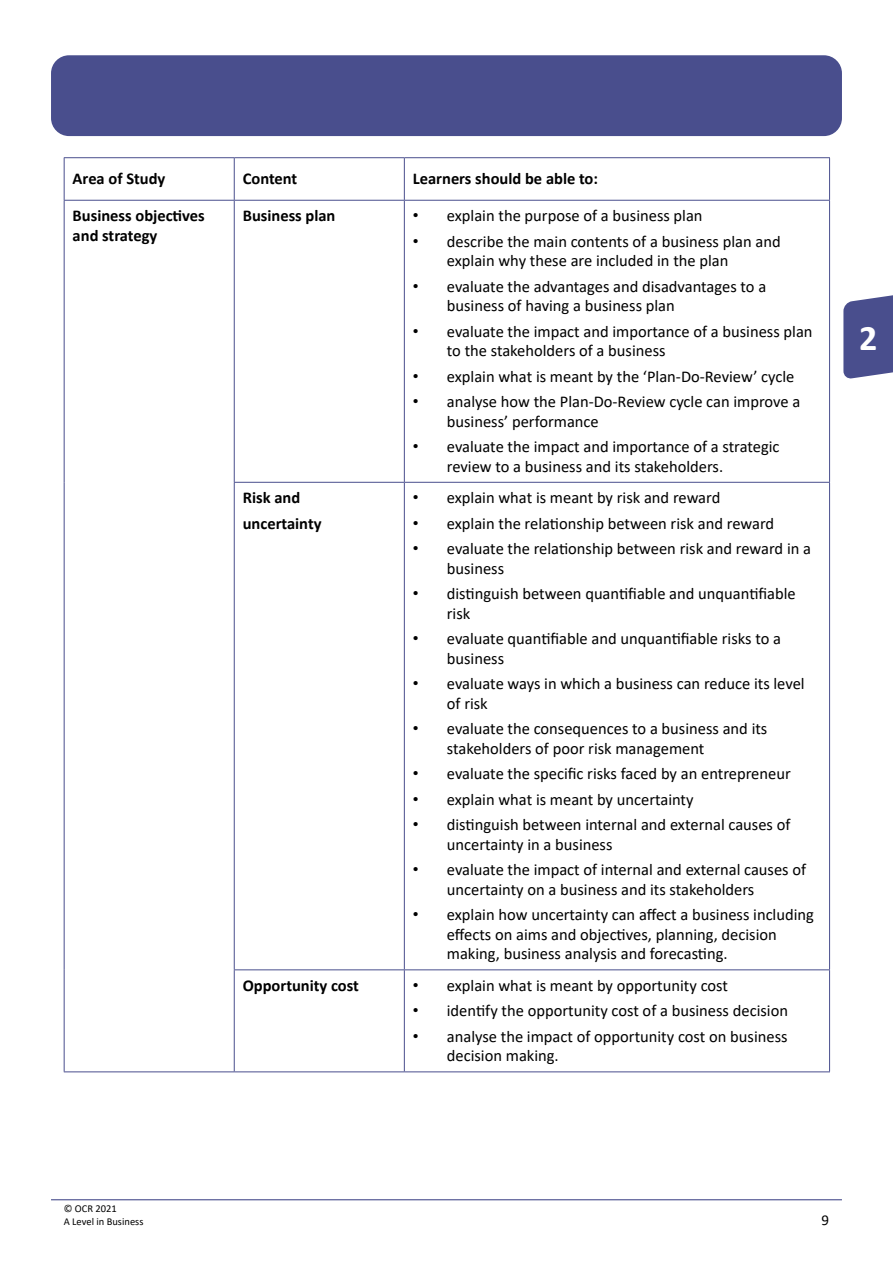
<style>
.page{position:relative;width:893px;height:1263px;background:#fff}
.page>*{position:absolute;margin:0;border:0;box-sizing:border-box;transform-origin:0 0}
.t1{font:700 36px "Calibri";color:#fff}
.t2{font:16.5px/19.5px "Calibri";color:#000}
.TableText{font:700 16.5px/19.5px "Calibri";color:#000}
.t3{font:15px "Calibri";color:#000}
.t4{font:10.5px/12.8px "Calibri";color:#000}
.s1{font-family:"Arial"}
</style>
<div class="page">
<hr style="left:51px;top:1199px;width:791px;height:1px;background:#494e8d">
<div style="left:51px;top:55px;width:791px;height:81px;background:#494e8d;border-radius:18px"></div>
<svg style="left:843px;top:295px;width:50px;height:84px;background:#5a5f98"></svg>
<hr style="left:234px;top:158px;width:1px;height:42px;background:#494e8d">
<hr style="left:404px;top:158px;width:1px;height:42px;background:#494e8d">
<hr style="left:404px;top:201px;width:1px;height:281px;background:#494e8d">
<hr style="left:404px;top:483px;width:1px;height:486px;background:#494e8d">
<hr style="left:404px;top:970px;width:1px;height:101px;background:#494e8d">
<hr style="left:64px;top:157px;width:170px;height:1px;background:#494e8d">
<hr style="left:64px;top:158px;width:1px;height:42px;background:#494e8d">
<hr style="left:234px;top:157px;width:170px;height:1px;background:#494e8d">
<hr style="left:404px;top:157px;width:426px;height:1px;background:#494e8d">
<hr style="left:829px;top:158px;width:1px;height:42px;background:#494e8d">
<hr style="left:64px;top:200px;width:170px;height:1px;background:#494e8d">
<hr style="left:234px;top:200px;width:170px;height:1px;background:#494e8d">
<hr style="left:404px;top:200px;width:426px;height:1px;background:#494e8d">
<hr style="left:829px;top:201px;width:1px;height:281px;background:#494e8d">
<hr style="left:234px;top:482px;width:170px;height:1px;background:#494e8d">
<hr style="left:404px;top:482px;width:426px;height:1px;background:#494e8d">
<hr style="left:829px;top:483px;width:1px;height:486px;background:#494e8d">
<hr style="left:234px;top:969px;width:170px;height:1px;background:#494e8d">
<hr style="left:404px;top:969px;width:426px;height:1px;background:#494e8d">
<hr style="left:829px;top:970px;width:1px;height:101px;background:#494e8d">
<hr style="left:234px;top:1071px;width:170px;height:1px;background:#494e8d">
<hr style="left:404px;top:1071px;width:426px;height:1px;background:#494e8d">
<hr style="left:64px;top:201px;width:1px;height:281px;background:#494e8d">
<hr style="left:234px;top:201px;width:1px;height:281px;background:#494e8d">
<hr style="left:64px;top:482px;width:1px;height:488px;background:#494e8d">
<hr style="left:234px;top:483px;width:1px;height:486px;background:#494e8d">
<hr style="left:64px;top:970px;width:1px;height:101px;background:#494e8d">
<hr style="left:234px;top:970px;width:1px;height:101px;background:#494e8d">
<hr style="left:64px;top:1071px;width:170px;height:1px;background:#494e8d">
<p class="TableText" style="left:73px;top:169px;width:94px">Area of Study</p>
<p class="TableText" style="left:243px;top:169px;width:56px">Content</p>
<p class="TableText" style="left:413px;top:169px;width:187px">Learners should be able to:</p>
<p class="TableText" style="left:73px;top:206px;width:134px">Business objectives and strategy</p>
<p class="TableText" style="left:243px;top:206px;width:94px">Business plan</p>
<p class="t2" style="left:413px;top:205px;width:291px"><span class="s1">•</span> explain the purpose of a business plan</p>
<p class="t2" style="left:447px;top:231px;width:335px;text-indent:-34px"><span class="s1">•</span> describe the main contents of a business plan and explain why these are included in the plan</p>
<p class="t2" style="left:447px;top:276px;width:321px;text-indent:-34px"><span class="s1">•</span> evaluate the advantages and disadvantages to a business of having a business plan</p>
<p class="t2" style="left:447px;top:321px;width:367px;text-indent:-34px"><span class="s1">•</span> evaluate the impact and importance of a business plan to the stakeholders of a business</p>
<p class="t2" style="left:413px;top:366px;width:383px"><span class="s1">•</span> explain what is meant by the ‘Plan-Do-Review’ cycle</p>
<p class="t2" style="left:447px;top:391px;width:355px;text-indent:-34px"><span class="s1">•</span> analyse how the Plan-Do-Review cycle can improve a business’ performance</p>
<p class="t2" style="left:447px;top:436px;width:334px;text-indent:-34px"><span class="s1">•</span> evaluate the impact and importance of a strategic review to a business and its stakeholders.</p>
<p class="TableText" style="left:243px;top:488px;width:59px">Risk and</p>
<p class="TableText" style="left:243px;top:513px;width:80px">uncertainty</p>
<p class="t2" style="left:413px;top:487px;width:309px"><span class="s1">•</span> explain what is meant by risk and reward</p>
<p class="t2" style="left:413px;top:513px;width:363px"><span class="s1">•</span> explain the relationship between risk and reward</p>
<p class="t2" style="left:447px;top:538px;width:366px;text-indent:-34px"><span class="s1">•</span> evaluate the relationship between risk and reward in a business</p>
<p class="t2" style="left:447px;top:583px;width:350px;text-indent:-34px"><span class="s1">•</span> distinguish between quantifiable and unquantifiable risk</p>
<p class="t2" style="left:447px;top:628px;width:336px;text-indent:-34px"><span class="s1">•</span> evaluate quantifiable and unquantifiable risks to a business</p>
<p class="t2" style="left:447px;top:673px;width:359px;text-indent:-34px"><span class="s1">•</span> evaluate ways in which a business can reduce its level of risk</p>
<p class="t2" style="left:447px;top:718px;width:322px;text-indent:-34px"><span class="s1">•</span> evaluate the consequences to a business and its stakeholders of poor risk management</p>
<p class="t2" style="left:413px;top:763px;width:379px"><span class="s1">•</span> evaluate the specific risks faced by an entrepreneur</p>
<p class="t2" style="left:413px;top:789px;width:282px"><span class="s1">•</span> explain what is meant by uncertainty</p>
<p class="t2" style="left:447px;top:814px;width:345px;text-indent:-34px"><span class="s1">•</span> distinguish between internal and external causes of uncertainty in a business</p>
<p class="t2" style="left:447px;top:859px;width:361px;text-indent:-34px"><span class="s1">•</span> evaluate the impact of internal and external causes of uncertainty on a business and its stakeholders</p>
<p class="t2" style="left:447px;top:904px;width:369px;text-indent:-34px"><span class="s1">•</span> explain how uncertainty can affect a business including effects on aims and objectives, planning, decision making, business analysis and forecasting.</p>
<p class="TableText" style="left:243px;top:975px;width:118px">Opportunity cost</p>
<p class="t2" style="left:413px;top:975px;width:317px"><span class="s1">•</span> explain what is meant by opportunity cost</p>
<p class="t2" style="left:413px;top:1000px;width:377px"><span class="s1">•</span> identify the opportunity cost of a business decision</p>
<p class="t2" style="left:447px;top:1026px;width:342px;text-indent:-34px"><span class="s1">•</span> analyse the impact of opportunity cost on business decision making.</p>
<h1 class="t1" style="left:859px;top:312px;width:20px">2</h1>
<p class="t4" style="left:64px;top:1202px;width:81px">© OCR 2021<br>A Level in Business</p>
<p class="t3" style="left:822px;top:1209px;width:9px">9</p>
</div>
